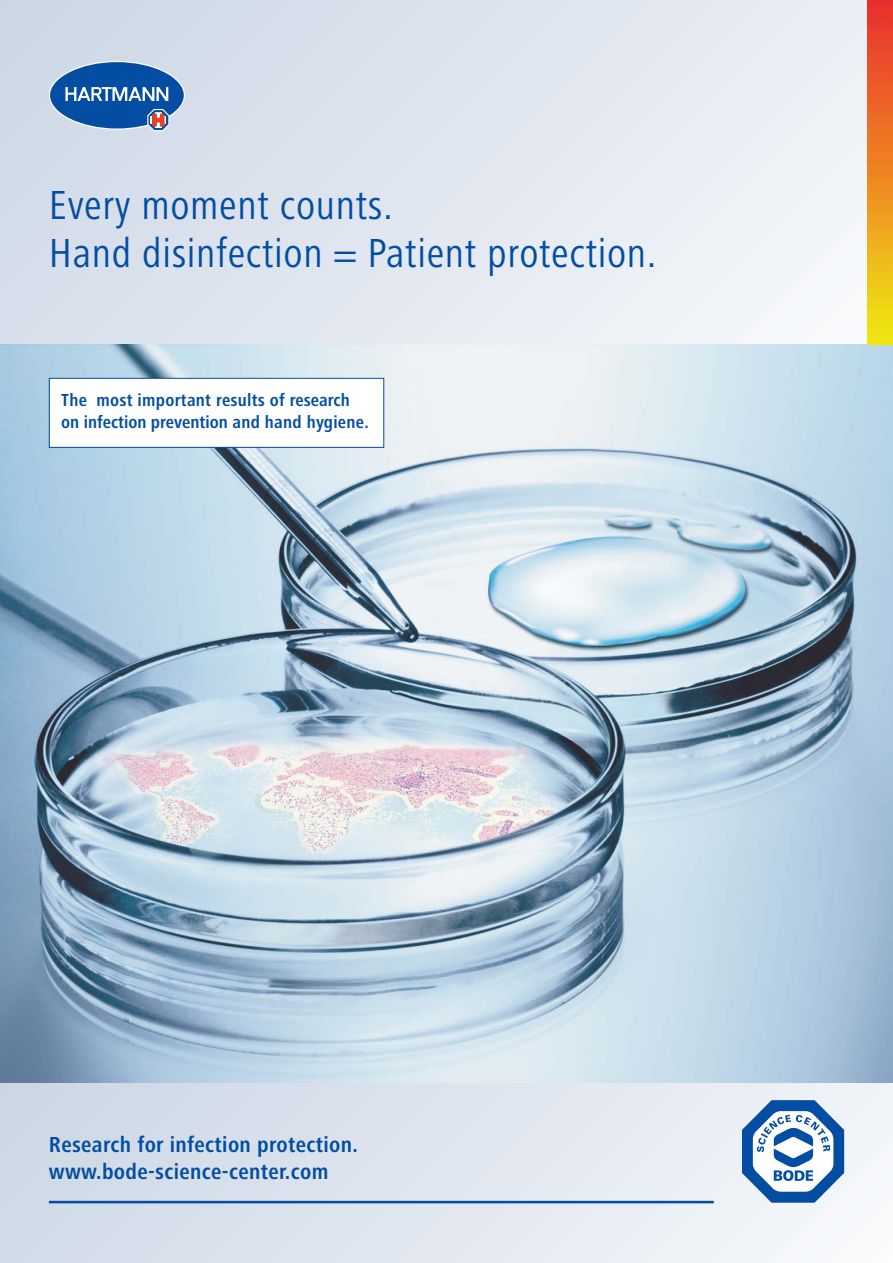
<style>
.page{position:relative;width:893px;height:1263px;background:#fff}
.page>*{position:absolute;margin:0;border:0;box-sizing:border-box;transform-origin:0 0}
.t1{font:42px/48px "Hartmann";letter-spacing:.015em;color:#034ea2}
.t2{font:700 22.5px/27px "Hartmann";letter-spacing:.015em;color:#034ea2}
.t3{font:700 18px/21.3px "Hartmann";letter-spacing:.015em;color:#034ea2}
</style>
<div class="page">
<div style="left:1px;top:0;width:892px;height:345px;background:linear-gradient(to right,#d1dae8,#f2f4f8)"></div>
<img style="left:0;top:345px;width:893px;height:739px">
<img style="left:867px;top:0;width:26px;height:345px">
<div style="left:50px;top:379px;width:333px;height:68px;background:#fff"></div>
<div style="left:49px;top:378px;width:335px;height:70px;border:1px solid #034ea2"></div>
<svg style="left:49px;top:61px;width:136px;height:70px;background:#5282bb"></svg>
<div style="left:0;top:1084px;width:893px;height:179px;background:linear-gradient(to right,#cdd8e6,#f4f6f9)"></div>
<svg style="left:742px;top:1100px;width:102px;height:102px"></svg>
<hr style="left:49px;top:1201px;width:665px;height:2px;background:#034ea2">
<h1 class="t1" style="left:49px;top:184px;width:609px">Every moment counts.<br>Hand disinfection = Patient protection.</h1>
<p class="t3" style="left:61px;top:391px;width:309px">The most important results of research on infection prevention and hand hygiene.</p>
<p class="t2" style="left:49px;top:1133px;width:311px">Research for infection protection. www.bode-science-center.com</p>
</div>
